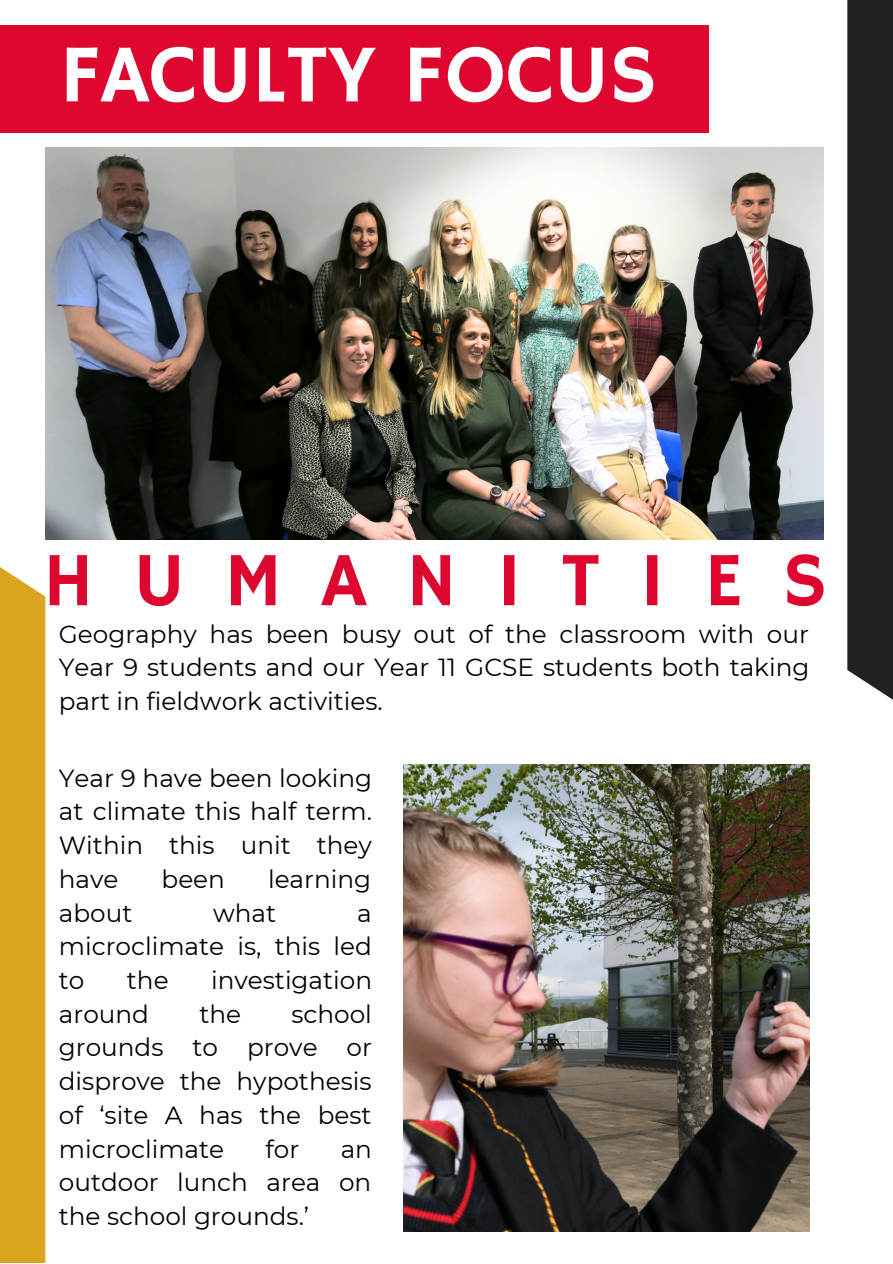
<style>
.page{position:relative;width:893px;height:1264px;background:#fff}
.page>*{position:absolute;margin:0;border:0;box-sizing:border-box;transform-origin:0 0}
.t1{font:82.5px "Hammersmith One";color:#fff}
.t2{font:76.95px "Hammersmith One";letter-spacing:.51em;color:#de0730}
.t3{font:24.75px/33.8px "Montserrat";color:#000;text-align:justify}
</style>
<div class="page">
<div style="left:0;top:567px;width:45px;height:695px;background:#daa520"></div>
<div style="left:847px;top:0;width:45px;height:699px;background:#222"></div>
<div style="left:0;top:25px;width:708px;height:107px;background:#de0730"></div>
<img style="left:45px;top:148px;width:778px;height:391px">
<img style="left:403px;top:764px;width:406px;height:467px">
<p class="t1" style="left:60px;top:27px;width:598px">FACULTY FOCUS</p>
<p class="t2" style="left:43px;top:536px;width:785px">HUMANITIES</p>
<p class="t3" style="left:59px;top:617px;width:752px">Geography has been busy out of the classroom with our Year 9 students and our Year 11 GCSE students both taking part in fieldwork activities.</p>
<p class="t3" style="left:59px;top:760px;width:315px">Year 9 have been looking at climate this half term.<br>Within this unit they have</p>
<p class="t3" style="left:161px;top:862px;width:65px">been</p>
<p class="t3" style="left:268px;top:862px;width:105px">learning</p>
<p class="t3" style="left:59px;top:895px;width:75px">about</p>
<p class="t3" style="left:213px;top:895px;width:65px">what</p>
<p class="t3" style="left:59px;top:895px;width:314px;text-indent:298px">a microclimate is, this led to</p>
<p class="t3" style="left:127px;top:963px;width:43px">the</p>
<p class="t3" style="left:211px;top:963px;width:163px">investigation</p>
<p class="t3" style="left:59px;top:997px;width:92px">around</p>
<p class="t3" style="left:199px;top:997px;width:43px">the</p>
<p class="t3" style="left:59px;top:997px;width:315px;text-indent:233px">school grounds to prove or disprove the hypothesis of ‘site A has the best microclimate</p>
<p class="t3" style="left:265px;top:1131px;width:35px">for</p>
<p class="t3" style="left:59px;top:1131px;width:315px;text-indent:282px">an outdoor lunch area on the school grounds.’</p>
</div>
